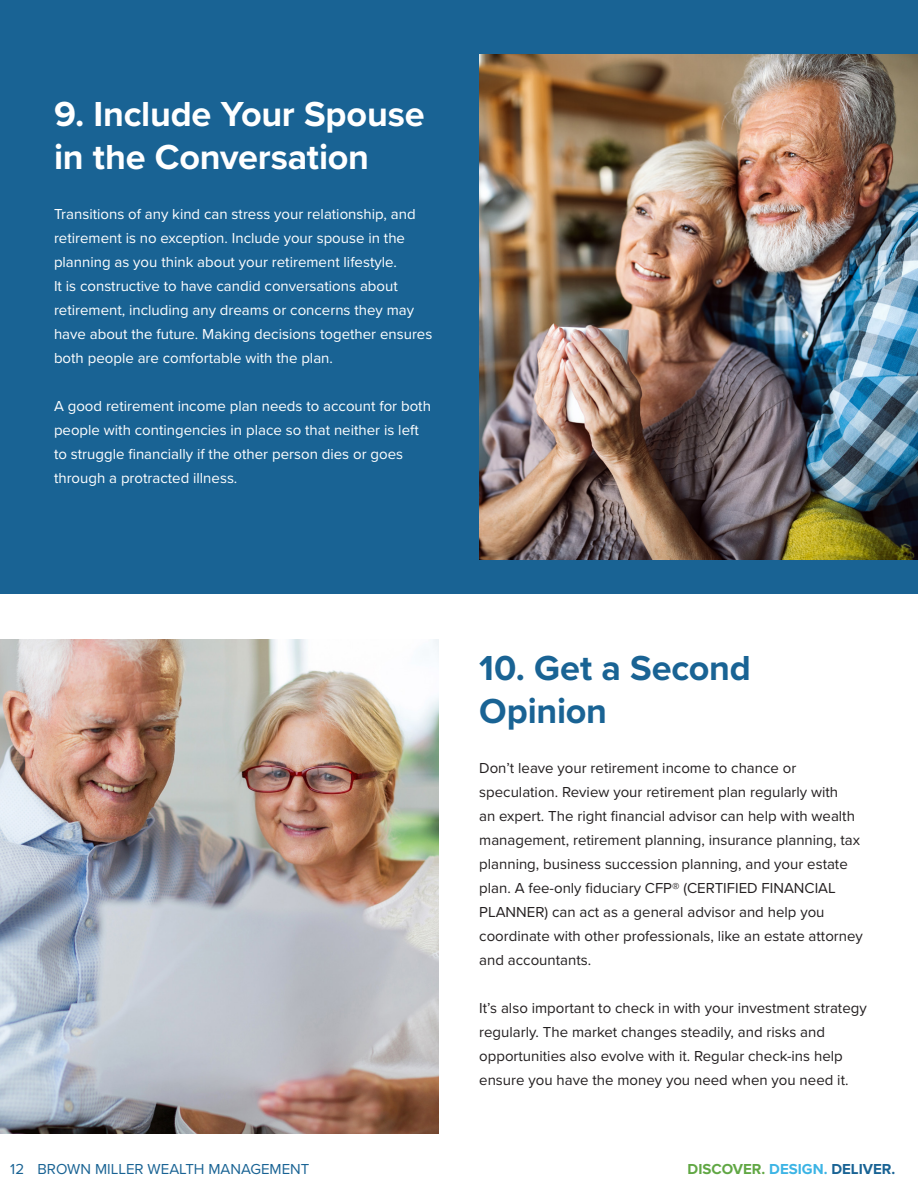
<style>
.page{position:relative;width:918px;height:1188px;background:#fff}
.page>*{position:absolute;margin:0;border:0;box-sizing:border-box;transform-origin:0 0}
.t1{font:700 36px/43.2px "Proxima Nova";letter-spacing:-.005em;color:#fff}
.t2{font:700 36px/43.2px "Proxima Nova";letter-spacing:-.005em;color:#196394}
.t3{font:15px/24px "Proxima Nova";color:#231f20}
.t4{font:15px/24px "Proxima Nova";color:#fff}
.t5{font:15px "Proxima Nova";color:#196394}
.t6{font:700 15px "Proxima Nova";color:#61a744}
.s1{color:#3cb4e5}
.s2{color:#196394}
</style>
<div class="page">
<div style="left:0;top:0;width:918px;height:594px;background:#196394"></div>
<img style="left:479px;top:54px;width:439px;height:505px">
<img style="left:0;top:639px;width:439px;height:495px">
<p class="t1" style="left:54px;top:92px;width:372px">9. Include Your Spouse in the Conversation</p>
<p class="t4" style="left:54px;top:202px;width:380px">Transitions of any kind can stress your relationship, and retirement is no exception. Include your spouse in the planning as you think about your retirement lifestyle.<br>It is constructive to have candid conversations about retirement, including any dreams or concerns they may have about the future. Making decisions together ensures both people are comfortable with the plan.</p>
<p class="t4" style="left:54px;top:394px;width:378px">A good retirement income plan needs to account for both people with contingencies in place so that neither is left to struggle financially if the other person dies or goes through a protracted illness.</p>
<p class="t2" style="left:479px;top:646px;width:273px">10. Get a Second<br>Opinion</p>
<p class="t3" style="left:479px;top:755px;width:385px">Don’t leave your retirement income to chance or speculation. Review your retirement plan regularly with<br>an expert. The right financial advisor can help with wealth management, retirement planning, insurance planning, tax planning, business succession planning, and your estate plan. A fee-only fiduciary CFP® (CERTIFIED FINANCIAL PLANNER) can act as a general advisor and help you coordinate with other professionals, like an estate attorney and accountants.</p>
<p class="t3" style="left:479px;top:995px;width:389px">It’s also important to check in with your investment strategy regularly. The market changes steadily, and risks and opportunities also evolve with it. Regular check-ins help ensure you have the money you need when you need it.</p>
<p class="t5" style="left:10px;top:1158px;width:301px">12 BROWN MILLER WEALTH MANAGEMENT</p>
<p class="t6" style="left:688px;top:1158px;width:209px">DISCOVER. <span class="s1">DESIGN.</span> <span class="s2">DELIVER.</span></p>
</div>
